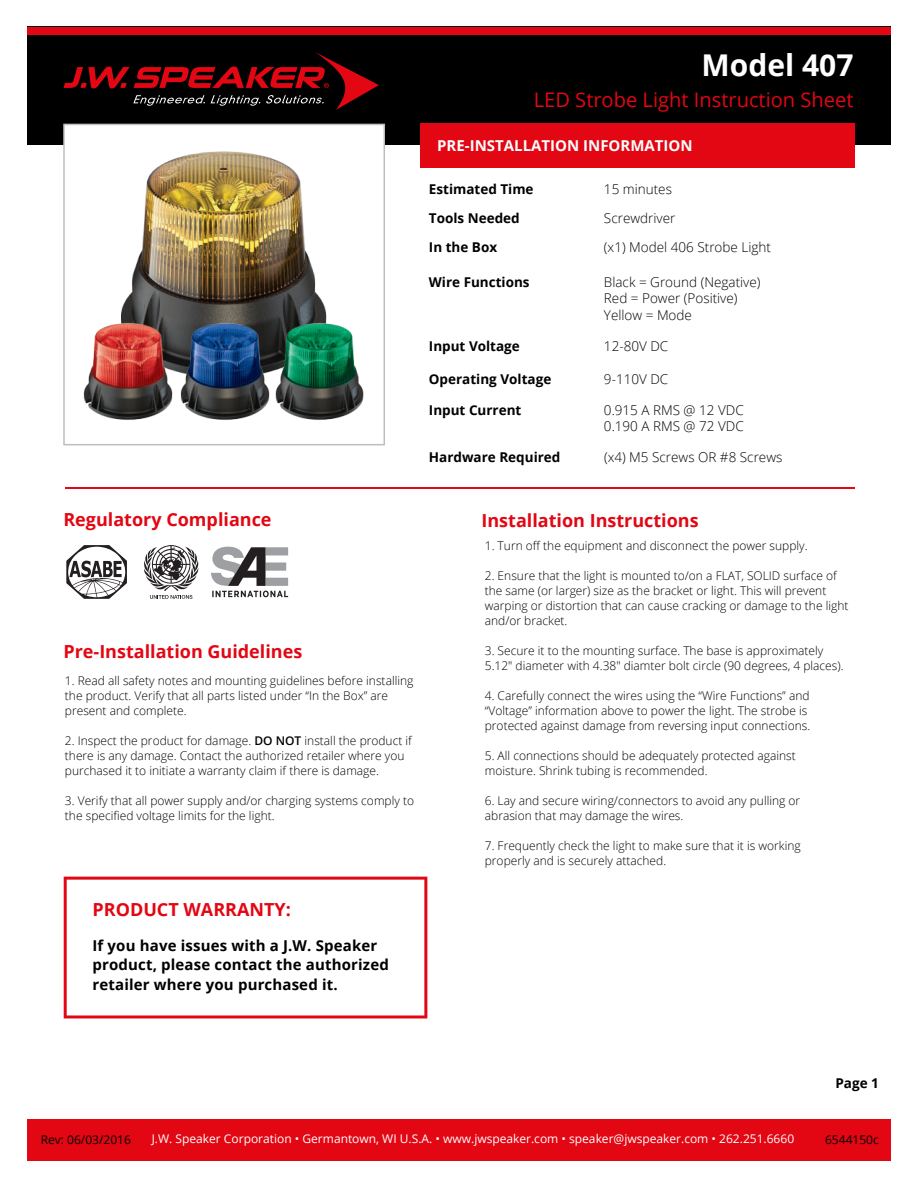
<style>
.page{position:relative;width:918px;height:1188px;background:#fff}
.page>*{position:absolute;margin:0;border:0;box-sizing:border-box;transform-origin:0 0}
.t1{font:700 30px "Open Sans";color:#fff}
.t2{font:20.1px "Open Sans";color:#e30613}
.t3{font:700 18px "Open Sans";color:#e30613}
.t4{font:700 15px/19.5px "Open Sans";letter-spacing:.01em;color:#000}
.t5{font:700 15px "Open Sans";color:#fff}
.t6{font:300 13.5px/16.5px "Open Sans";color:#000}
.t7{font:700 13.5px "Open Sans";color:#000}
.t8{font:300 12px/15px "Open Sans";color:#000}
.t9{font:12px "Open Sans";color:#fff}
.t10{font:12px "Open Sans";color:#000}
.s1{font-weight:600}
</style>
<div class="page">
<div style="left:27px;top:27px;width:864px;height:118px;background:#000"></div>
<div style="left:27px;top:27px;width:864px;height:8px;background:#e30613"></div>
<svg style="left:64px;top:52px;width:315px;height:58px"></svg>
<div style="left:63px;top:124px;width:322px;height:321px;background:#fff;border:2px solid #bcbec0"></div>
<hr style="left:65px;top:487px;width:789px;height:2px;background:#e30613">
<svg style="left:144px;top:545px;width:54px;height:54px"></svg>
<svg style="left:66px;top:545px;width:61px;height:54px"></svg>
<svg style="left:211px;top:547px;width:77px;height:50px"></svg>
<div style="left:27px;top:1120px;width:864px;height:41px;background:#e30613"></div>
<img style="left:83px;top:123px;width:282px;height:188px">
<img style="left:83px;top:311px;width:82px;height:109px">
<img style="left:165px;top:311px;width:94px;height:109px">
<img style="left:259px;top:311px;width:105px;height:109px">
<div style="left:420px;top:124px;width:434px;height:44px;background:#e30613"></div>
<svg style="left:64px;top:877px;width:363px;height:141px"></svg>
<h1 class="t1" style="left:702px;top:44px;width:153px">Model 407</h1>
<h2 class="t2" style="left:534px;top:86px;width:321px">LED Strobe Light Instruction Sheet</h2>
<p class="t5" style="left:437px;top:135px;width:257px">PRE-INSTALLATION INFORMATION</p>
<p class="t7" style="left:429px;top:179px;width:106px">Estimated Time</p>
<p class="t6" style="left:604px;top:180px;width:70px">15 minutes</p>
<p class="t7" style="left:429px;top:208px;width:92px">Tools Needed</p>
<p class="t6" style="left:604px;top:209px;width:73px">Screwdriver</p>
<p class="t7" style="left:429px;top:238px;width:70px">In the Box</p>
<p class="t6" style="left:604px;top:238px;width:169px">(x1) Model 406 Strobe Light</p>
<p class="t7" style="left:429px;top:272px;width:102px">Wire Functions</p>
<p class="t6" style="left:604px;top:273px;width:158px">Black = Ground (Negative)<br>Red = Power (Positive)<br>Yellow = Mode</p>
<p class="t7" style="left:429px;top:337px;width:92px">Input Voltage</p>
<p class="t7" style="left:429px;top:370px;width:124px">Operating Voltage</p>
<p class="t6" style="left:604px;top:338px;width:66px">12-80V DC</p>
<p class="t6" style="left:604px;top:371px;width:66px">9-110V DC</p>
<p class="t7" style="left:429px;top:400px;width:94px">Input Current</p>
<p class="t6" style="left:604px;top:401px;width:141px">0.915 A RMS @ 12 VDC<br>0.190 A RMS @ 72 VDC</p>
<p class="t7" style="left:429px;top:448px;width:133px">Hardware Required</p>
<p class="t6" style="left:604px;top:449px;width:180px">(x4) M5 Screws OR #8 Screws</p>
<h3 class="t3" style="left:63px;top:506px;width:210px">Regulatory Compliance</h3>
<h3 class="t3" style="left:482px;top:507px;width:219px">Installation Instructions</h3>
<h3 class="t3" style="left:63px;top:638px;width:240px">Pre-Installation Guidelines</h3>
<p class="t8" style="left:65px;top:673px;width:350px">1. Read all safety notes and mounting guidelines before installing the product. Verify that all parts listed under “In the Box” are present and complete.</p>
<p class="t8" style="left:65px;top:733px;width:348px">2. Inspect the product for damage. <span class="s1">DO NOT</span> install the product if there is any damage. Contact the authorized retailer where you purchased it to initiate a warranty claim if there is damage.</p>
<p class="t8" style="left:65px;top:793px;width:351px">3. Verify that all power supply and/or charging systems comply to the specified voltage limits for the light.</p>
<h3 class="t3" style="left:93px;top:897px;width:200px">PRODUCT WARRANTY:</h3>
<p class="t4" style="left:93px;top:935px;width:298px">If you have issues with a J.W. Speaker product, please contact the authorized retailer where you purchased it.</p>
<p class="t8" style="left:485px;top:538px;width:324px">1. Turn off the equipment and disconnect the power supply.</p>
<p class="t8" style="left:485px;top:568px;width:365px">2. Ensure that the light is mounted to/on a FLAT, SOLID surface of the same (or larger) size as the bracket or light. This will prevent warping or distortion that can cause cracking or damage to the light and/or bracket.</p>
<p class="t8" style="left:485px;top:643px;width:360px">3. Secure it to the mounting surface. The base is approximately<br>5.12" diameter with 4.38" diamter bolt circle (90 degrees, 4 places).</p>
<p class="t8" style="left:485px;top:688px;width:327px">4. Carefully connect the wires using the “Wire Functions” and “Voltage” information above to power the light. The strobe is protected against damage from reversing input connections.</p>
<p class="t8" style="left:485px;top:748px;width:312px">5. All connections should be adequately protected against moisture. Shrink tubing is recommended.</p>
<p class="t8" style="left:485px;top:793px;width:317px">6. Lay and secure wiring/connectors to avoid any pulling or abrasion that may damage the wires.</p>
<p class="t8" style="left:485px;top:838px;width:317px">7. Frequently check the light to make sure that it is working properly and is securely attached.</p>
<p class="t7" style="left:835px;top:1073px;width:45px">Page 1</p>
<p class="t10" style="left:41px;top:1131px;width:92px">Rev: 06/03/2016</p>
<p class="t9" style="left:152px;top:1131px;width:644px">J.W. Speaker Corporation • Germantown, WI U.S.A. • www.jwspeaker.com • speaker@jwspeaker.com • 262.251.6660</p>
<p class="t10" style="left:825px;top:1131px;width:55px">6544150c</p>
</div>
